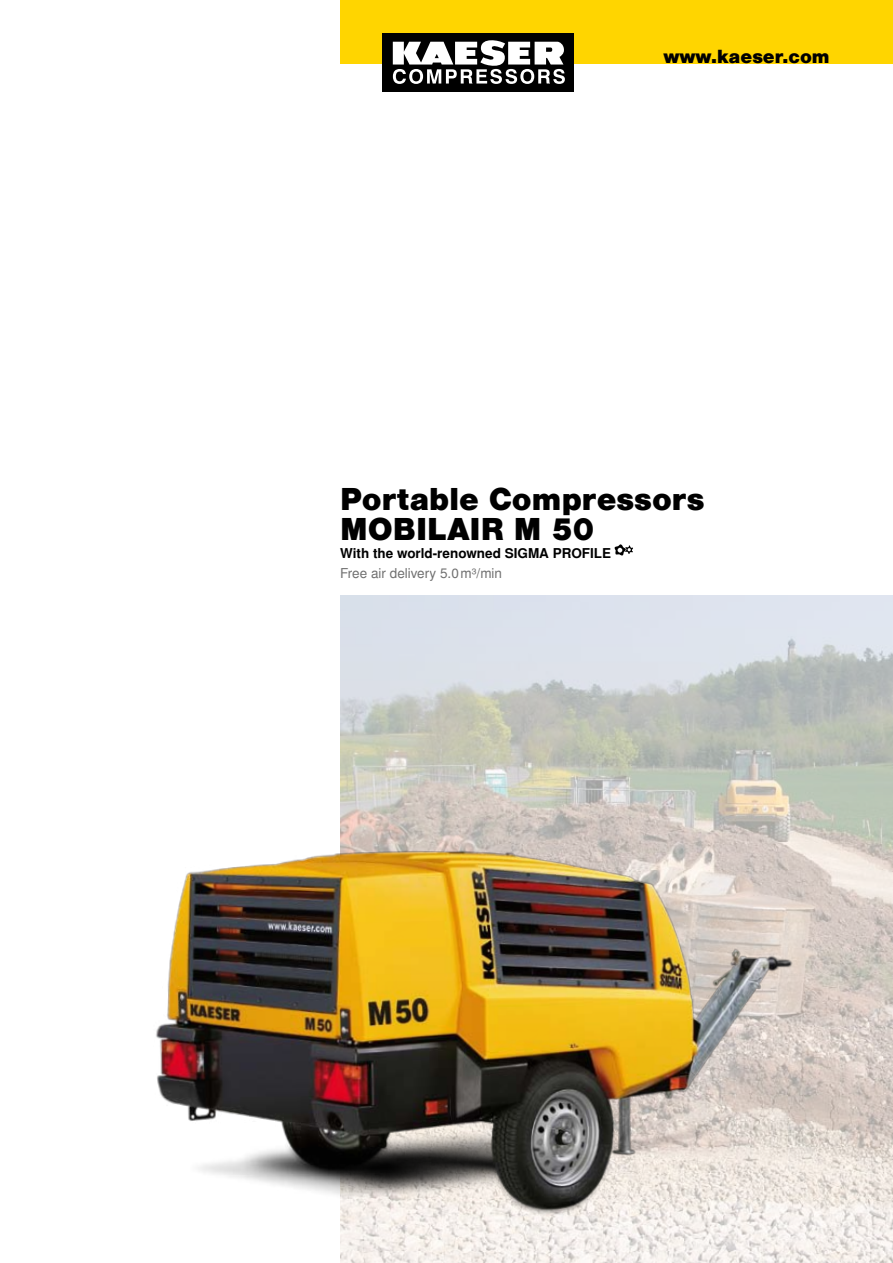
<style>
.page{position:relative;width:893px;height:1263px;background:#fff}
.page>*{position:absolute;margin:0;border:0;box-sizing:border-box;transform-origin:0 0}
.t1{font:900 30px/30px "Nimbus San L";color:#000}
.t2{font:900 18px "Nimbus San L";color:#000}
.t3{font:700 13.5px "Nimbus San L";color:#000}
.t4{font:13.5px "Nimbus San L";color:#6f6f6f}
</style>
<div class="page">
<svg style="left:615px;top:544px;width:18px;height:11px"></svg>
<div style="left:340px;top:0;width:553px;height:64px;background:#ffd500"></div>
<div style="left:383px;top:33px;width:191px;height:58px;background:#000"></div>
<svg style="left:393px;top:40px;width:172px;height:44px"></svg>
<img style="left:340px;top:595px;width:553px;height:668px">
<img style="left:156px;top:758px;width:736px;height:503px">
<h2 class="t2" style="left:663px;top:45px;width:168px">www.kaeser.com</h2>
<h1 class="t1" style="left:340px;top:485px;width:366px">Portable Compressors<br>MOBILAIR M 50</h1>
<p class="t3" style="left:340px;top:546px;width:272px">With the world-renowned SIGMA PROFILE</p>
<p class="t4" style="left:340px;top:565px;width:163px">Free air delivery 5.0m³/min</p>
</div>
